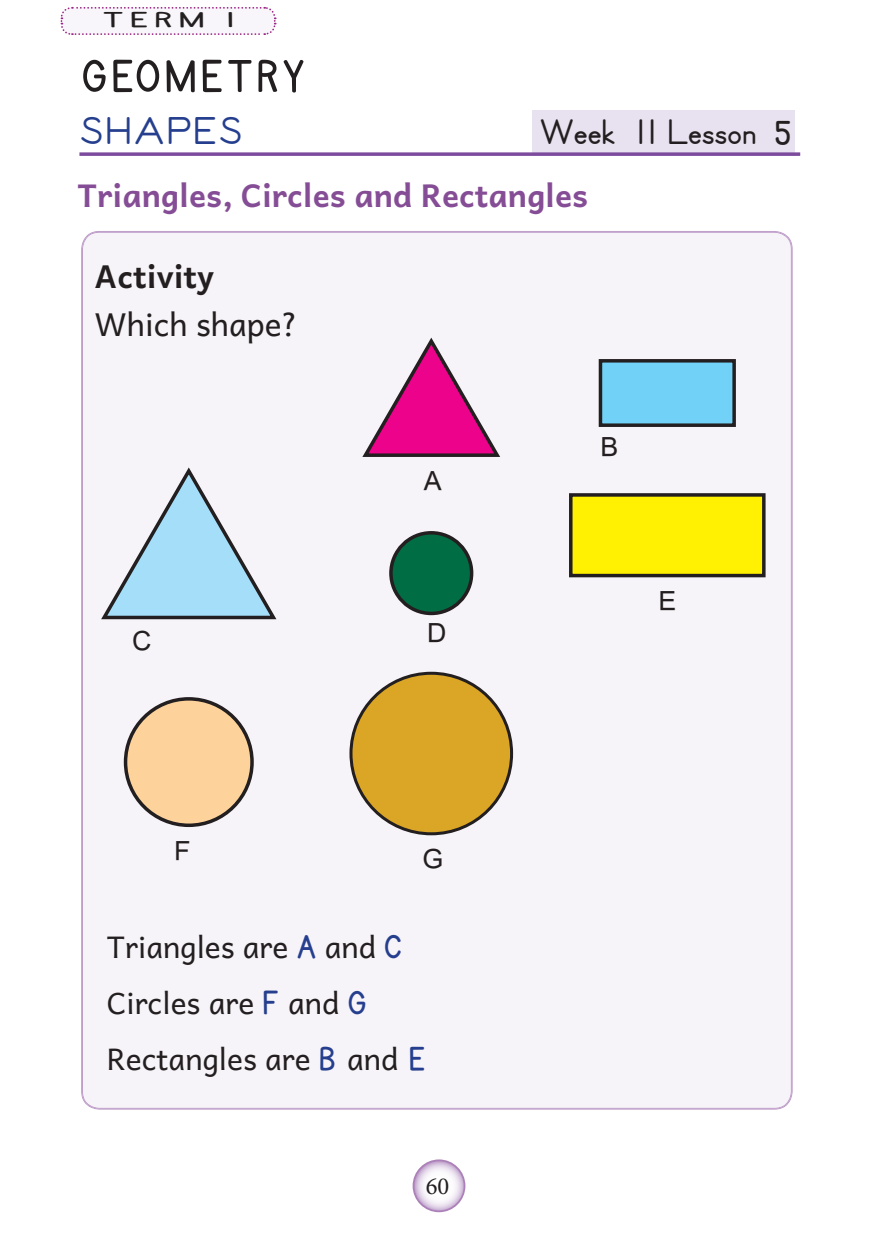
<style>
.page{position:relative;width:874px;height:1241px;background:#fff}
.page>*{position:absolute;margin:0;border:0;box-sizing:border-box;transform-origin:0 0}
.t1{font:52.5px "KG Primary Penmanship";letter-spacing:.07em;color:#231f20}
.t2{font:700 42px "Dmo ZB Print";letter-spacing:.07em;color:#253f8e}
.t3{font:700 38.5px "Dmo ZB Print";color:#231f20}
.t4{font:700 31.5px "Andika New Basic";color:#854d95}
.t5{font:31.5px "Andika New Basic";color:#231f20}
.t6{font:700 31.5px "Andika New Basic";color:#231f20}
.t7{font:29.75px/56.2px "Andika New Basic";color:#231f20}
.t8{font:29.75px "Simplified Arabic";color:#231f20}
.t9{font:25.2px "KG Primary Penmanship";color:#231f20;scale:1.67 1}
.t10{font:24.5px "Minion Pro";color:#231f20}
.s1{font-family:"KG Primary Penmanship";font-weight:400}
.s2{font-family:"KG Primary Penmanship";font-size:38.5px;color:#253f8e}
</style>
<div class="page">
<svg style="left:60px;top:6px;width:216px;height:29px"></svg>
<svg style="left:413px;top:1160px;width:51px;height:51px"></svg>
<div style="left:412px;top:1159px;width:53px;height:52px;border:2px solid #ac81b9;border-radius:50%"></div>
<div style="left:82px;top:232px;width:709px;height:876px;background:#f7f4f9"></div>
<div style="left:531px;top:110px;width:263px;height:46px;background:#e8e1ef"></div>
<svg style="left:79px;top:152px;width:720px;height:4px;background:#8a5fa8"></svg>
<svg style="left:98px;top:466px;width:181px;height:155px"></svg>
<svg style="left:359px;top:336px;width:144px;height:122px"></svg>
<div style="left:391px;top:532px;width:80px;height:81px;background:#016d44;border-radius:50%"></div>
<div style="left:389px;top:531px;width:84px;height:84px;border:4px solid #231f20;border-radius:50%"></div>
<div style="left:351px;top:673px;width:160px;height:160px;background:#dba626;border-radius:50%"></div>
<div style="left:349px;top:671px;width:164px;height:164px;border:3px solid #231f20;border-radius:50%"></div>
<div style="left:125px;top:698px;width:127px;height:127px;background:#fdd39b;border-radius:50%"></div>
<div style="left:124px;top:697px;width:130px;height:129px;border:4px solid #231f20;border-radius:50%"></div>
<div style="left:600px;top:361px;width:133px;height:64px;background:#72d1f6"></div>
<div style="left:598px;top:359px;width:137px;height:68px;border:4px solid #231f20"></div>
<div style="left:570px;top:495px;width:193px;height:80px;background:#fff101"></div>
<div style="left:568px;top:493px;width:197px;height:84px;border:4px solid #231f20"></div>
<p class="t9" style="left:103px;top:8px;width:79px">TERM 1</p>
<h1 class="t1" style="left:81px;top:51px;width:224px">GEOMETRY</h1>
<h2 class="t2" style="left:81px;top:109px;width:163px">SHAPES</h2>
<p class="t3" style="left:540px;top:111px;width:251px">Week``11`Lesson <span class="s1">5</span></p>
<p class="t4" style="left:77px;top:167px;width:512px">Triangles, Circles and Rectangles</p>
<p class="t6" style="left:95px;top:247px;width:121px">Activity</p>
<p class="t5" style="left:95px;top:296px;width:204px">Which shape?</p>
<p class="t8" style="left:132px;top:616px;width:21px">C</p>
<p class="t8" style="left:423px;top:457px;width:19px">A</p>
<p class="t8" style="left:427px;top:609px;width:21px">D</p>
<p class="t8" style="left:174px;top:826px;width:18px">F</p>
<p class="t8" style="left:422px;top:835px;width:22px">G</p>
<p class="t7" style="left:107px;top:914px;width:320px">Triangles are <span class="s2">A</span> and <span class="s2">C<br></span>Circles are <span class="s2">F</span> and <span class="s2">G<br></span>Rectangles are <span class="s2">B</span> and <span class="s2">E</span></p>
<p class="t10" style="left:425px;top:1169px;width:25px">60</p>
<p class="t8" style="left:600px;top:423px;width:19px">B</p>
<p class="t8" style="left:658px;top:577px;width:19px">E</p>
</div>
